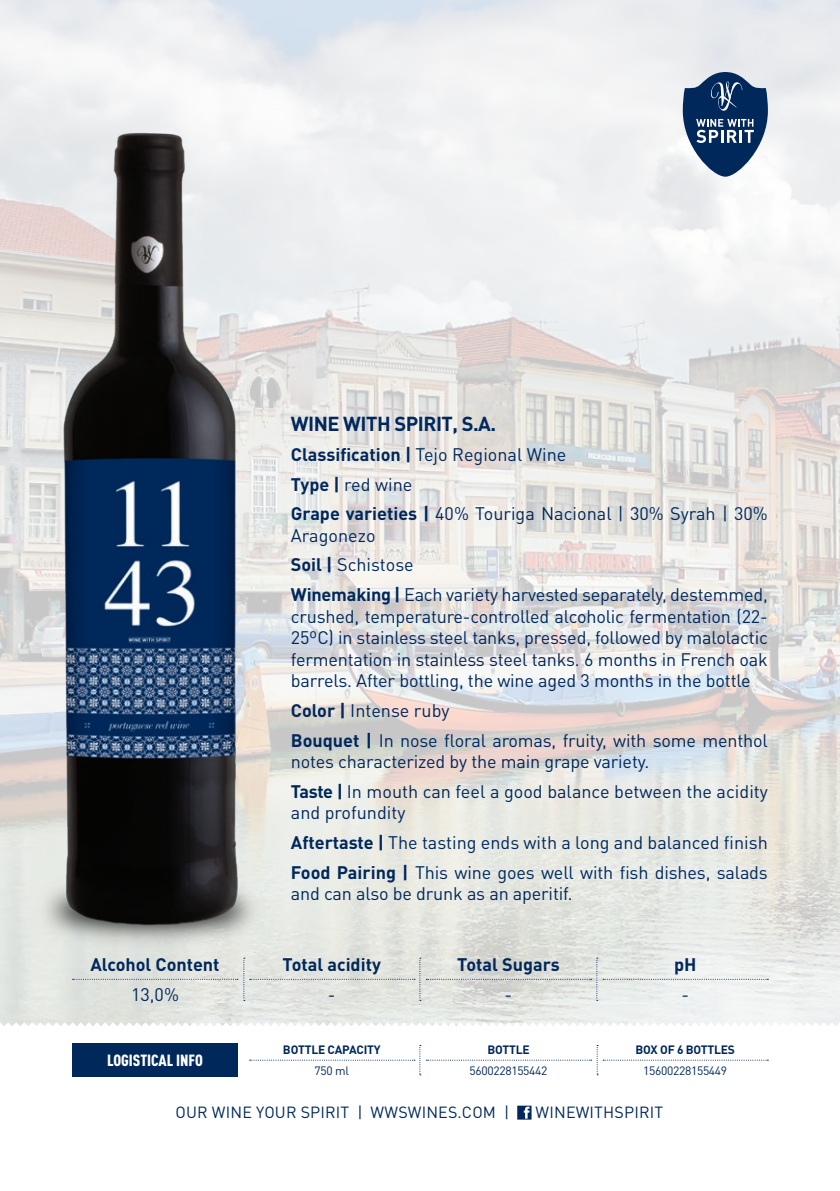
<style>
.page{position:relative;width:840px;height:1191px;background:#fff}
.page>*{position:absolute;margin:0;border:0;box-sizing:border-box;transform-origin:0 0}
.t1{font:700 20px "DIN Pro";letter-spacing:-.025em;color:#00285b}
.t2{font:18px/21.6px "DIN Pro";letter-spacing:-.01em;color:#00285b}
.t3{font:700 18px "DIN Pro";color:#00285b}
.t4{font:16px "DIN Pro";letter-spacing:.01em;color:#00285b}
.t5{font:900 16px "DIN Cond";color:#fff}
.t6{font:700 12px "DIN Pro";letter-spacing:-.015em;color:#00285b}
.t7{font:12px "DIN Pro";letter-spacing:-.025em;color:#00285b}
.s1{font-weight:700}
</style>
<div class="page">
<img style="left:0;top:0;width:839px;height:1022px">
<svg style="left:0;top:1022px;width:839px;height:98px"></svg>
<svg style="left:517px;top:1105px;width:14px;height:14px"></svg>
<svg style="left:682px;top:72px;width:85px;height:105px"></svg>
<svg style="left:72px;top:957px;width:348px;height:44px;background:#dee1dd"></svg>
<svg style="left:426px;top:957px;width:342px;height:44px"></svg>
<div style="left:72px;top:1043px;width:166px;height:33px;background:#00285b"></div>
<svg style="left:249px;top:1045px;width:171px;height:30px"></svg>
<svg style="left:426px;top:1045px;width:342px;height:30px"></svg>
<img style="left:20px;top:86px;width:260px;height:871px">
<p class="t1" style="left:291px;top:410px;width:207px">WINE WITH SPIRIT, S.A.</p>
<p class="t2" style="left:291px;top:443px;width:277px"><span class="s1">Classification |</span> Tejo Regional Wine</p>
<p class="t2" style="left:291px;top:472px;width:123px"><span class="s1">Type |</span> red wine</p>
<p class="t2" style="left:291px;top:502px;width:478px"><span class="s1">Grape varieties |</span> 40% Touriga Nacional | 30% Syrah | 30%<br>Aragonezo</p>
<p class="t2" style="left:291px;top:553px;width:124px"><span class="s1">Soil |</span> Schistose</p>
<p class="t2" style="left:291px;top:583px;width:478px;text-align:justify"><span class="s1">Winemaking |</span> Each variety harvested separately, destemmed, crushed, temperature-controlled alcoholic fermentation (22- 25ºC) in stainless steel tanks, pressed, followed by malolactic fermentation in stainless steel tanks. 6 months in French oak barrels. After bottling, the wine aged 3 months in the bottle</p>
<p class="t2" style="left:291px;top:699px;width:160px"><span class="s1">Color |</span> Intense ruby</p>
<p class="t2" style="left:291px;top:728px;width:478px"><span class="s1">Bouquet |</span> In nose floral aromas, fruity, with some menthol notes characterized by the main grape variety.</p>
<p class="t2" style="left:291px;top:780px;width:478px"><span class="s1">Taste |</span> In mouth can feel a good balance between the acidity and profundity</p>
<p class="t2" style="left:291px;top:831px;width:478px"><span class="s1">Aftertaste |</span> The tasting ends with a long and balanced finish</p>
<p class="t2" style="left:291px;top:860px;width:478px"><span class="s1">Food Pairing |</span> This wine goes well with fish dishes, salads and can also be drunk as an aperitif.</p>
<p class="t3" style="left:90px;top:952px;width:131px">Alcohol Content</p>
<p class="t3" style="left:282px;top:952px;width:100px">Total acidity</p>
<p class="t3" style="left:457px;top:952px;width:104px">Total Sugars</p>
<p class="t3" style="left:673px;top:952px;width:24px">pH</p>
<p class="t2" style="left:131px;top:982px;width:49px">13,0%</p>
<p class="t2" style="left:328px;top:982px;width:9px">-</p>
<p class="t2" style="left:504px;top:982px;width:9px">-</p>
<p class="t2" style="left:681px;top:982px;width:9px">-</p>
<p class="t5" style="left:107px;top:1050px;width:97px">LOGISTICAL INFO</p>
<p class="t6" style="left:283px;top:1041px;width:99px">BOTTLE CAPACITY</p>
<p class="t6" style="left:487px;top:1041px;width:44px">BOTTLE</p>
<p class="t6" style="left:635px;top:1041px;width:101px">BOX OF 6 BOTTLES</p>
<p class="t7" style="left:314px;top:1062px;width:36px">750 ml</p>
<p class="t7" style="left:469px;top:1062px;width:79px">5600228155442</p>
<p class="t7" style="left:643px;top:1062px;width:85px">15600228155449</p>
<p class="t4" style="left:175px;top:1101px;width:335px">OUR WINE YOUR SPIRIT | WWSWINES.COM |</p>
<p class="t4" style="left:535px;top:1101px;width:129px">WINEWITHSPIRIT</p>
</div>
